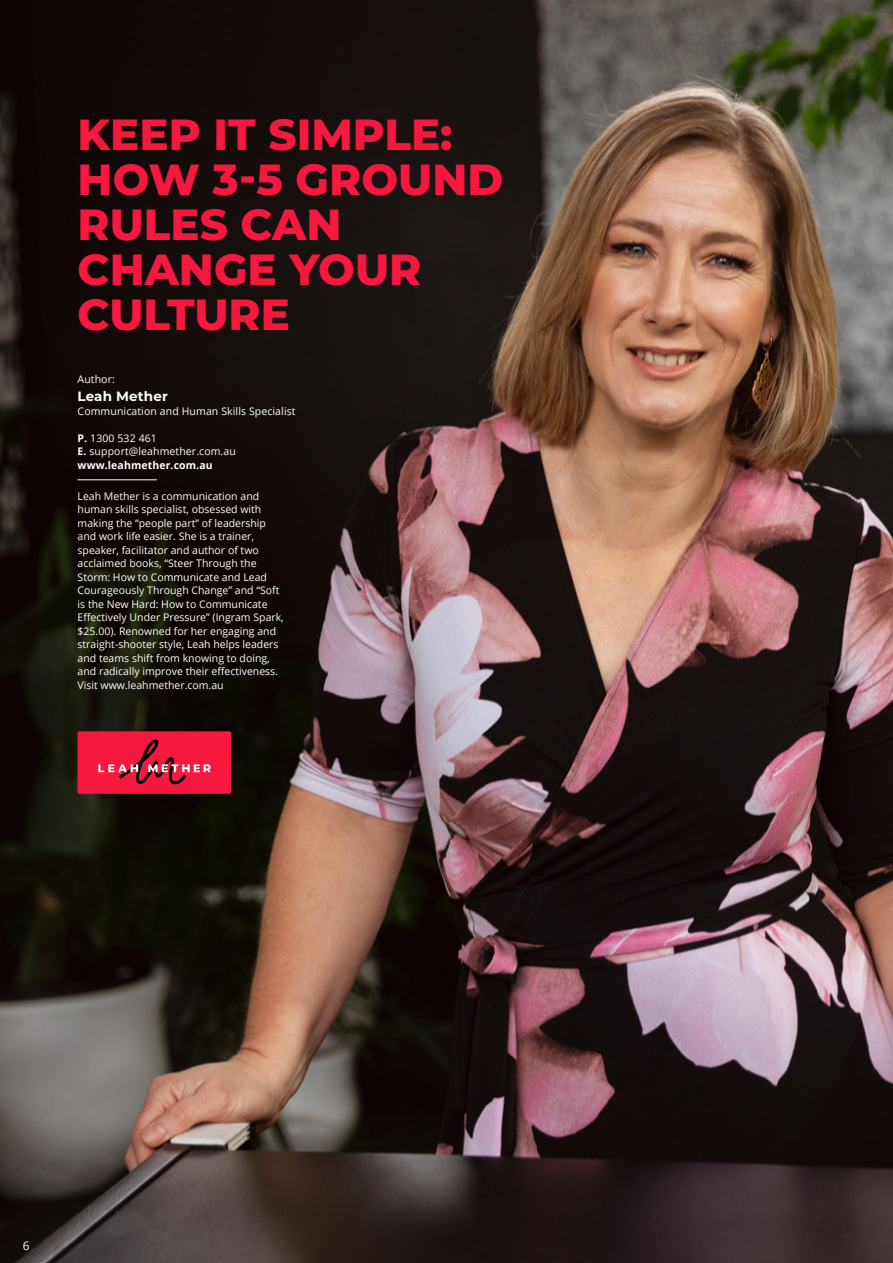
<style>
.page{position:relative;width:893px;height:1263px;background:#fff}
.page>*{position:absolute;margin:0;border:0;box-sizing:border-box;transform-origin:0 0}
.t1{font:800 43.5px/45px "Montserrat";color:#f6183f}
.t2{font:700 13.5px "Montserrat";letter-spacing:.01em;color:#fff}
.t3{font:12px "Open Sans";color:#fff}
.t4{font:10.5px/13.5px "Open Sans";color:#fff}
.s1{font-weight:700}
</style>
<div class="page">
<img style="left:0;top:0;width:893px;height:1263px">
<hr style="left:78px;top:479px;width:79px;height:1px;background:#fff">
<img style="left:78px;top:731px;width:153px;height:63px">
<h1 class="t1" style="left:78px;top:113px;width:427px">KEEP IT SIMPLE:<br>HOW 3-5 GROUND<br>RULES CAN<br>CHANGE YOUR<br>CULTURE</h1>
<p class="t4" style="left:78px;top:374px;width:39px">Author:</p>
<p class="t2" style="left:78px;top:388px;width:92px">Leah Mether</p>
<p class="t4" style="left:78px;top:405px;width:219px">Communication and Human Skills Specialist</p>
<p class="t4" style="left:78px;top:432px;width:160px"><span class="s1">P.</span> 1300 532 461<br><span class="s1">E.</span> support@leahmether.com.au <span class="s1">www.leahmether.com.au</span></p>
<p class="t4" style="left:78px;top:490px;width:208px">Leah Mether is a communication and human skills specialist, obsessed with making the “people part” of leadership and work life easier. She is a trainer, speaker, facilitator and author of two acclaimed books, “Steer Through the Storm: How to Communicate and Lead Courageously Through Change” and “Soft is the New Hard: How to Communicate Effectively Under Pressure” (Ingram Spark, $25.00). Renowned for her engaging and straight-shooter style, Leah helps leaders and teams shift from knowing to doing, and radically improve their effectiveness.<br>Visit www.leahmether.com.au</p>
<p class="t3" style="left:23px;top:1241px;width:8px">6</p>
</div>
